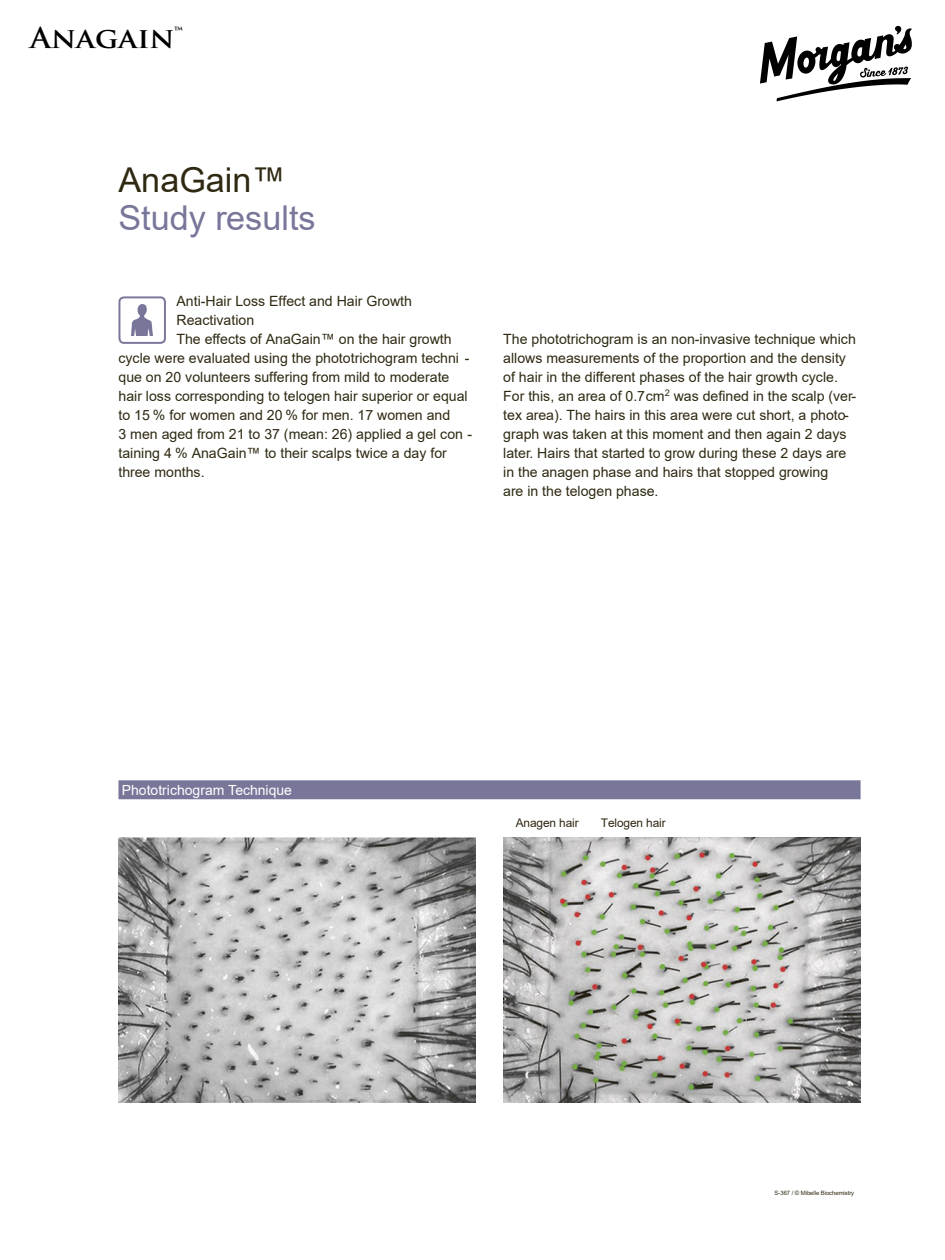
<style>
.page{position:relative;width:945px;height:1260px;background:#fff}
.page>*{position:absolute;margin:0;border:0;box-sizing:border-box;transform-origin:0 0}
.t1{font:34.12px "Arial";color:#78779a}
.t2{font:34.12px "Arial";color:#2f2912}
.t3{font:700 28px "Trajan Pro";color:#000;scale:1.07 1}
.t4{font:14.17px/18.9px "Arial";color:#2f2912}
.t5{font:14px "Arial";color:#fff}
.t6{font:11.9px "Arial";letter-spacing:-.01em;color:#2f2912}
.t7{font:5.95px "Arial";letter-spacing:-.01em;color:#2f2912}
</style>
<div class="page">
<img style="left:131px;top:305px;width:22px;height:30px">
<div style="left:118px;top:296px;width:48px;height:48px;border:2px solid #78779a;border-radius:4px"></div>
<div style="left:118px;top:780px;width:743px;height:19px;background:#78779a"></div>
<img style="left:118px;top:837px;width:358px;height:266px">
<img style="left:503px;top:837px;width:358px;height:266px">
<svg style="left:760px;top:26px;width:152px;height:75px"></svg>
<h2 class="t3" style="left:30px;top:20px;width:144px">Anagain™</h2>
<h1 class="t2" style="left:118px;top:157px;width:169px">AnaGain™</h1>
<h1 class="t1" style="left:118px;top:195px;width:199px">Study results</h1>
<p class="t4" style="left:176px;top:291px;width:237px">Anti-Hair Loss Effect and Hair Growth</p>
<p class="t4" style="left:176px;top:310px;width:79px">Reactivation</p>
<p class="t4" style="left:176px;top:329px;width:277px">The effects of AnaGain™ on the hair growth</p>
<p class="t4" style="left:118px;top:348px;width:353px">cycle were evaluated using the phototrichogram techni -</p>
<p class="t4" style="left:118px;top:367px;width:332px">que on 20 volunteers suffering from mild to moderate</p>
<p class="t4" style="left:118px;top:386px;width:351px">hair loss corresponding to telogen hair superior or equal</p>
<p class="t4" style="left:118px;top:405px;width:333px">to 15 % for women and 20 % for men. 17 women and</p>
<p class="t4" style="left:118px;top:424px;width:355px">3 men aged from 21 to 37 (mean: 26) applied a gel con -</p>
<p class="t4" style="left:118px;top:443px;width:330px">taining 4 % AnaGain™ to their scalps twice a day for</p>
<p class="t4" style="left:118px;top:462px;width:88px">three months.</p>
<p class="t4" style="left:503px;top:329px;width:354px">The phototrichogram is an non-invasive technique which allows measurements of the proportion and the density of hair in the different phases of the hair growth cycle.<br>For this, an area of 0.7cm<sup>2</sup> was defined in the scalp (ver&shy;tex area). The hairs in this area were cut short, a photo&shy;graph was taken at this moment and then again 2 days later. Hairs that started to grow during these 2 days are in the anagen phase and hairs that stopped growing<br>are in the telogen phase.</p>
<p class="t5" style="left:122px;top:780px;width:172px">Phototrichogram Technique</p>
<p class="t6" style="left:516px;top:815px;width:65px">Anagen hair</p>
<p class="t6" style="left:601px;top:815px;width:66px">Telogen hair</p>
<p class="t7" style="left:775px;top:1189px;width:81px">S-367 / © Mibelle Biochemistry</p>
</div>
